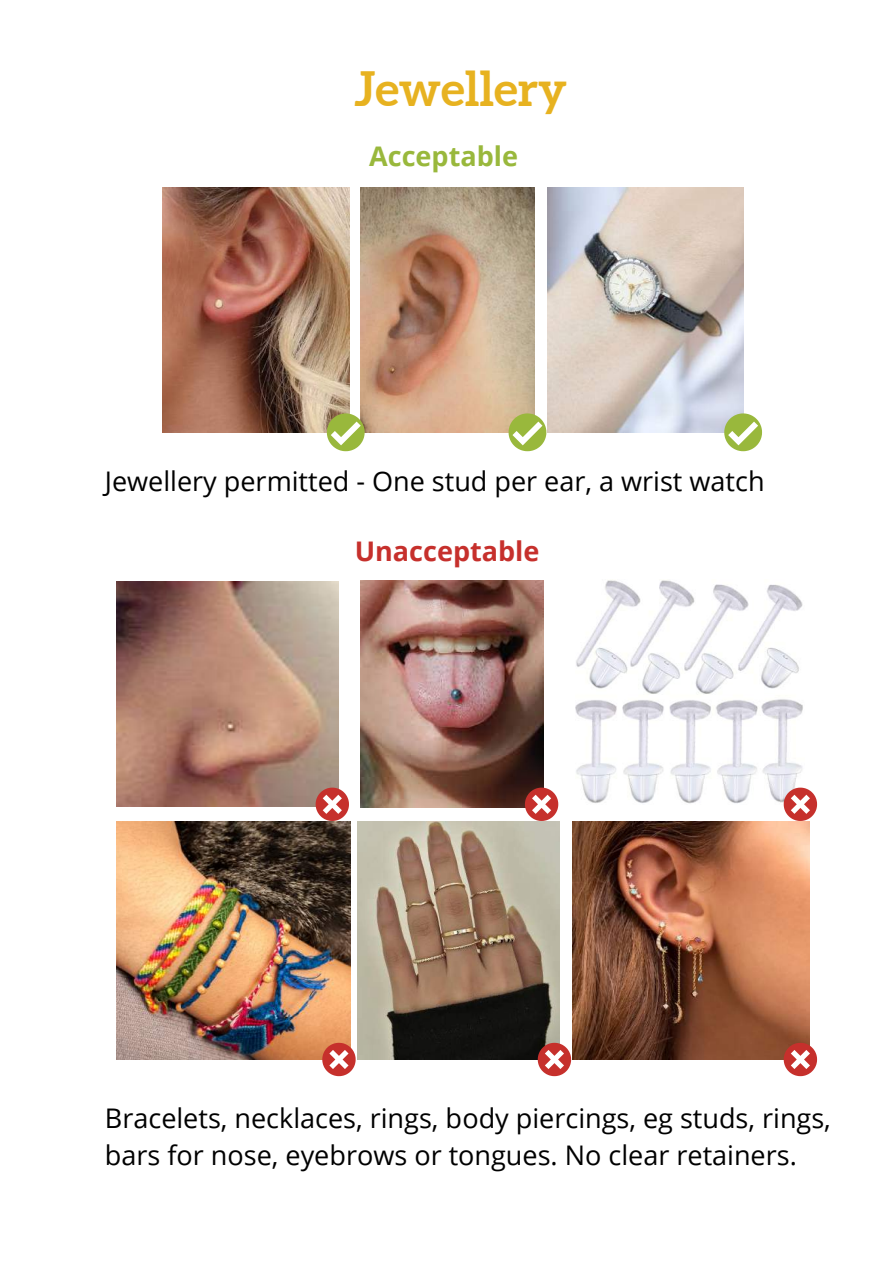
<style>
.page{position:relative;width:894px;height:1264px;background:#fff}
.page>*{position:absolute;margin:0;border:0;box-sizing:border-box;transform-origin:0 0}
.t1{font:700 47.25px "Aleo";color:#e7b220}
.t2{font:27px/37.2px "Open Sans";color:#000}
.t3{font:700 27px "Open Sans";color:#c6302c}
.t4{font:700 27px "Open Sans";color:#99b83c}
</style>
<div class="page">
<img style="left:360px;top:188px;width:174px;height:244px">
<svg style="left:508px;top:413px;width:38px;height:38px"></svg>
<img style="left:117px;top:581px;width:222px;height:225px">
<img style="left:547px;top:188px;width:196px;height:244px">
<svg style="left:724px;top:413px;width:37px;height:38px"></svg>
<img style="left:162px;top:188px;width:188px;height:244px">
<svg style="left:327px;top:413px;width:37px;height:38px"></svg>
<img style="left:360px;top:581px;width:183px;height:226px">
<img style="left:117px;top:821px;width:233px;height:238px">
<img style="left:358px;top:821px;width:201px;height:238px">
<img style="left:572px;top:821px;width:237px;height:238px">
<svg style="left:315px;top:787px;width:34px;height:34px"></svg>
<svg style="left:524px;top:787px;width:34px;height:34px"></svg>
<img style="left:575px;top:580px;width:228px;height:224px">
<svg style="left:783px;top:787px;width:33px;height:34px"></svg>
<svg style="left:783px;top:1042px;width:33px;height:34px"></svg>
<svg style="left:537px;top:1042px;width:34px;height:34px"></svg>
<svg style="left:322px;top:1042px;width:33px;height:34px"></svg>
<h1 class="t1" style="left:354px;top:62px;width:214px">Jewellery</h1>
<p class="t4" style="left:369px;top:137px;width:150px">Acceptable</p>
<p class="t2" style="left:105px;top:462px;width:661px">Jewellery permitted - One stud per ear, a wrist watch</p>
<p class="t3" style="left:354px;top:532px;width:186px">Unacceptable</p>
<p class="t2" style="left:105px;top:1098px;width:727px">Bracelets, necklaces, rings, body piercings, eg studs, rings, bars for nose, eyebrows or tongues. No clear retainers.</p>
</div>
